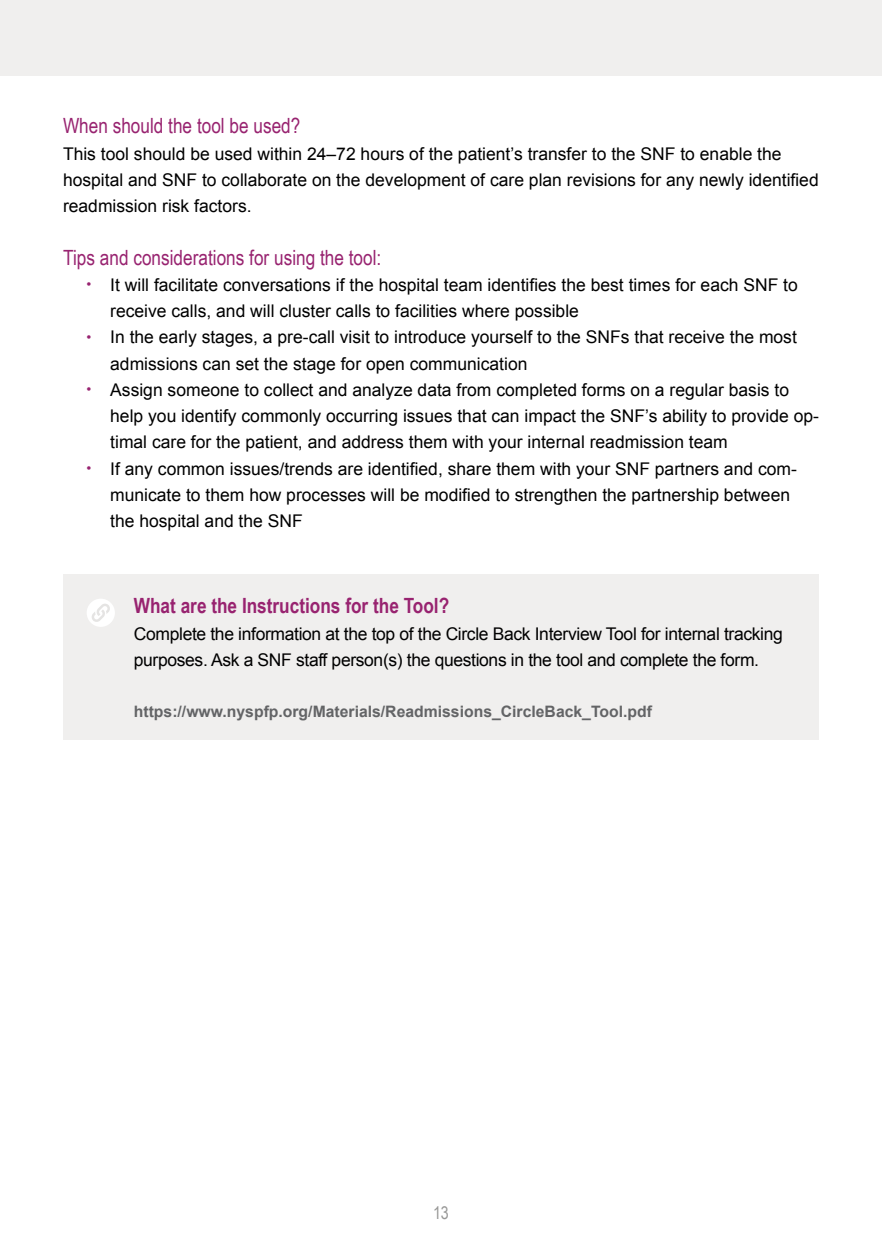
<style>
.page{position:relative;width:882px;height:1260px;background:#fff}
.page>*{position:absolute;margin:0;border:0;box-sizing:border-box;transform-origin:0 0}
.t1{font:21px "Arial Narrow";color:#982370}
.t2{font:700 21px "Arial Narrow";color:#982370}
.t3{font:17.5px/26.2px "Arial";color:#000}
.t4{font:17.5px/26.2px "Arial";letter-spacing:-.02em;color:#000}
.t5{font:17.5px "Arial Narrow";color:#989897}
.t6{font:700 15.75px "Arial";color:#636466}
.s1{font-size:14px;color:#982370}
</style>
<div class="page">
<div style="left:63px;top:575px;width:756px;height:165px;background:#f0efee"></div>
<div style="left:0;top:0;width:882px;height:76px;background:#f0efee"></div>
<div style="left:87px;top:599px;width:28px;height:28px;background:#fff;border-radius:50%"></div>
<svg style="left:92px;top:604px;width:18px;height:18px"></svg>
<p class="t1" style="left:63px;top:111px;width:239px">When should the tool be used?</p>
<p class="t3" style="left:63px;top:141px;width:757px">This tool should be used within 24–72 hours of the patient’s transfer to the SNF to enable the hospital and SNF to collaborate on the development of care plan revisions for any newly identified readmission risk factors.</p>
<p class="t1" style="left:63px;top:242px;width:320px">Tips and considerations for using the tool:</p>
<p class="t3" style="left:110px;top:272px;width:689px;text-indent:-24px"><span class="s1">•</span> It will facilitate conversations if the hospital team identifies the best times for each SNF to receive calls, and will cluster calls to facilities where possible</p>
<p class="t3" style="left:110px;top:324px;width:688px;text-indent:-24px"><span class="s1">•</span> In the early stages, a pre-call visit to introduce yourself to the SNFs that receive the most admissions can set the stage for open communication</p>
<p class="t3" style="left:110px;top:377px;width:710px;text-indent:-24px"><span class="s1">•</span> Assign someone to collect and analyze data from completed forms on a regular basis to help you identify commonly occurring issues that can impact the SNF’s ability to provide op&shy;timal care for the patient, and address them with your internal readmission team</p>
<p class="t3" style="left:110px;top:456px;width:688px;text-indent:-24px"><span class="s1">•</span> If any common issues/trends are identified, share them with your SNF partners and com&shy;municate to them how processes will be modified to strengthen the partnership between the hospital and the SNF</p>
<p class="t2" style="left:134px;top:590px;width:317px">What are the Instructions for the Tool?</p>
<p class="t4" style="left:134px;top:621px;width:651px">Complete the information at the top of the Circle Back Interview Tool for internal tracking purposes. Ask a SNF staff person(s) the questions in the tool and complete the form.</p>
<p class="t6" style="left:134px;top:701px;width:520px">https://www.nyspfp.org/Materials/Readmissions_CircleBack_Tool.pdf</p>
<p class="t5" style="left:433px;top:1200px;width:17px">13</p>
</div>
